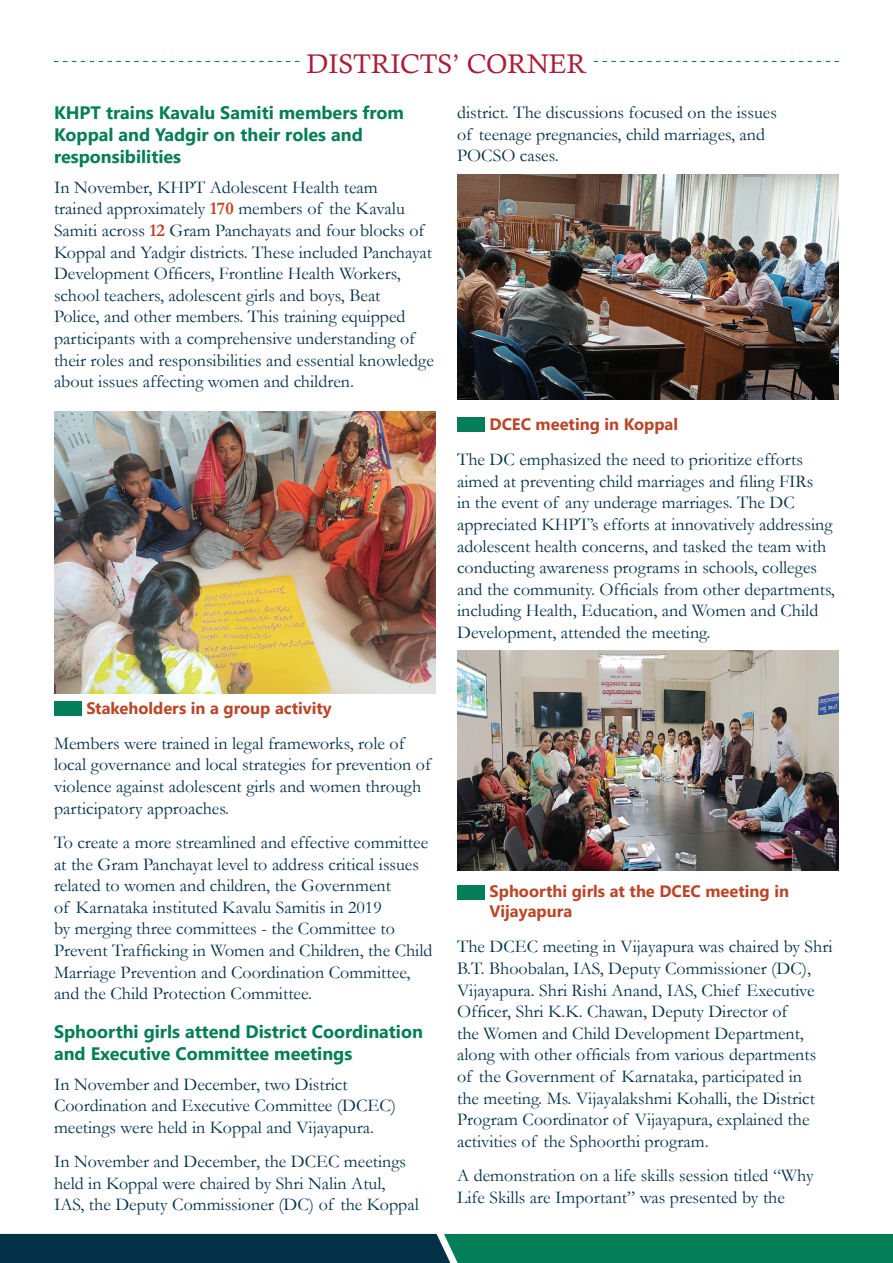
<style>
.page{position:relative;width:893px;height:1263px;background:#fff}
.page>*{position:absolute;margin:0;border:0;box-sizing:border-box;transform-origin:0 0}
.t1{font:27px "Calisto";color:#ab1d36}
.t2{font:18px/21.6px "Garamond";color:#033148}
.t3{font:700 18px/21.6px "Segoe UI";color:#047e56}
.t4{font:700 16.5px/19.8px "Segoe UI";color:#bb4526}
.s1{font-weight:700;color:#bb4526}
</style>
<div class="page">
<svg style="left:0;top:1234px;width:893px;height:29px;background:#055850"></svg>
<svg style="left:54px;top:61px;width:245px;height:1px"></svg>
<svg style="left:594px;top:61px;width:245px;height:1px"></svg>
<img style="left:54px;top:411px;width:382px;height:283px">
<img style="left:457px;top:174px;width:382px;height:226px">
<img style="left:457px;top:651px;width:382px;height:220px">
<div style="left:54px;top:702px;width:27px;height:14px;background:#047e56"></div>
<div style="left:457px;top:418px;width:27px;height:14px;background:#047e56"></div>
<div style="left:457px;top:885px;width:27px;height:15px;background:#047e56"></div>
<h1 class="t1" style="left:307px;top:48px;width:281px">DISTRICTS’ CORNER</h1>
<p class="t3" style="left:54px;top:101px;width:352px">KHPT trains Kavalu Samiti members from<br>Koppal and Yadgir on their roles and responsibilities</p>
<p class="t2" style="left:54px;top:176px;width:381px">In November, KHPT Adolescent Health team<br>trained approximately <span class="s1">170</span> members of the Kavalu Samiti across <span class="s1">12</span> Gram Panchayats and four blocks of Koppal and Yadgir districts. These included Panchayat Development Officers, Frontline Health Workers, school teachers, adolescent girls and boys, Beat<br>Police, and other members. This training equipped participants with a comprehensive understanding of their roles and responsibilities and essential knowledge about issues affecting women and children.</p>
<p class="t2" style="left:457px;top:101px;width:321px">district. The discussions focused on the issues of teenage pregnancies, child marriages, and<br>POCSO cases.</p>
<p class="t4" style="left:489px;top:413px;width:190px">DCEC meeting in Koppal</p>
<p class="t4" style="left:86px;top:697px;width:247px">Stakeholders in a group activity</p>
<p class="t2" style="left:54px;top:732px;width:378px">Members were trained in legal frameworks, role of local governance and local strategies for prevention of violence against adolescent girls and women through participatory approaches.</p>
<p class="t2" style="left:54px;top:831px;width:380px">To create a more streamlined and effective committee at the Gram Panchayat level to address critical issues related to women and children, the Government<br>of Karnataka instituted Kavalu Samitis in 2019<br>by merging three committees - the Committee to Prevent Trafficking in Women and Children, the Child Marriage Prevention and Coordination Committee, and the Child Protection Committee.</p>
<p class="t3" style="left:54px;top:1019px;width:370px">Sphoorthi girls attend District Coordination and Executive Committee meetings</p>
<p class="t2" style="left:54px;top:1073px;width:343px">In November and December, two District<br>Coordination and Executive Committee (DCEC) meetings were held in Koppal and Vijayapura.</p>
<p class="t2" style="left:54px;top:1150px;width:366px">In November and December, the DCEC meetings held in Koppal were chaired by Shri Nalin Atul,<br>IAS, the Deputy Commissioner (DC) of the Koppal</p>
<p class="t2" style="left:457px;top:448px;width:379px">The DC emphasized the need to prioritize efforts aimed at preventing child marriages and filing FIRs<br>in the event of any underage marriages. The DC appreciated KHPT’s efforts at innovatively addressing adolescent health concerns, and tasked the team with conducting awareness programs in schools, colleges and the community. Officials from other departments, including Health, Education, and Women and Child Development, attended the meeting.</p>
<p class="t4" style="left:489px;top:880px;width:301px">Sphoorthi girls at the DCEC meeting in<br>Vijayapura</p>
<p class="t2" style="left:457px;top:935px;width:377px">The DCEC meeting in Vijayapura was chaired by Shri B.T. Bhoobalan, IAS, Deputy Commissioner (DC), Vijayapura. Shri Rishi Anand, IAS, Chief Executive Officer, Shri K.K. Chawan, Deputy Director of<br>the Women and Child Development Department, along with other officials from various departments of the Government of Karnataka, participated in<br>the meeting. Ms. Vijayalakshmi Kohalli, the District Program Coordinator of Vijayapura, explained the activities of the Sphoorthi program.</p>
<p class="t2" style="left:457px;top:1164px;width:358px">A demonstration on a life skills session titled “Why<br>Life Skills are Important” was presented by the</p>
</div>
